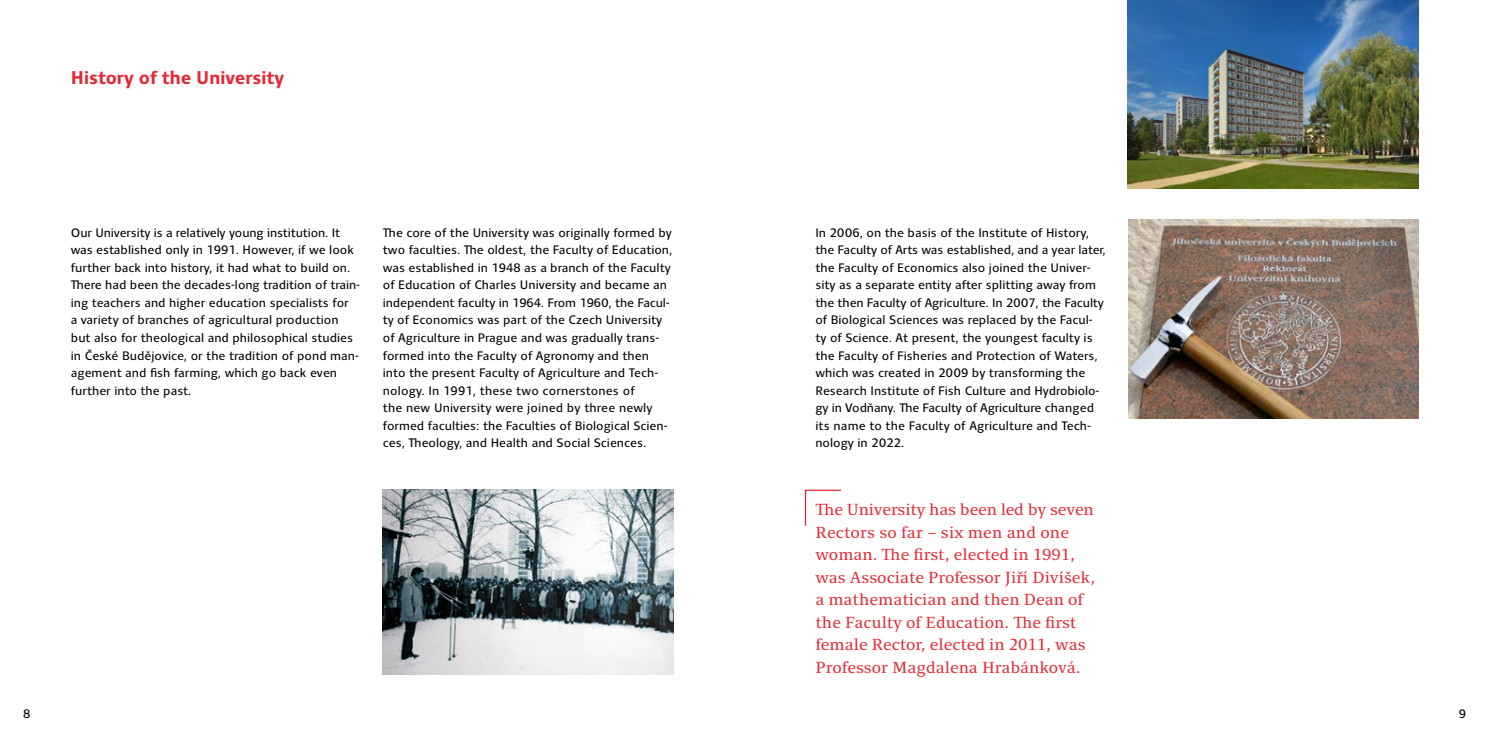
<style>
.page{position:relative;width:1489px;height:745px;background:#fff}
.page>*{position:absolute;margin:0;border:0;box-sizing:border-box;transform-origin:0 0}
.t1{font:700 18.75px "Clara Sans";color:#e62733}
.t2{font:16.25px/22.5px "Clara Serif";color:#e62733}
.t3{font:12.5px/17.5px "Clara Sans";color:#000}
</style>
<div class="page">
<img style="left:1127px;top:0;width:290px;height:188px">
<img style="left:1128px;top:219px;width:289px;height:199px">
<img style="left:383px;top:489px;width:290px;height:185px">
<svg style="left:804px;top:489px;width:37px;height:37px"></svg>
<h1 class="t1" style="left:71px;top:67px;width:215px">History of the University</h1>
<p class="t3" style="left:71px;top:224px;width:291px">Our University is a relatively young institution. It was established only in 1991. However, if we look further back into history, it had what to build on.<br>There had been the decades-long tradition of train&shy;ing teachers and higher education specialists for<br>a variety of branches of agricultural production but also for theological and philosophical studies in České Budějovice, or the tradition of pond man&shy;agement and fish farming, which go back even further into the past.</p>
<p class="t3" style="left:383px;top:224px;width:291px">The core of the University was originally formed by two faculties. The oldest, the Faculty of Education, was established in 1948 as a branch of the Faculty of Education of Charles University and became an independent faculty in 1964. From 1960, the Facul&shy;ty of Economics was part of the Czech University of Agriculture in Prague and was gradually trans&shy;formed into the Faculty of Agronomy and then into the present Faculty of Agriculture and Tech&shy;nology. In 1991, these two cornerstones of<br>the new University were joined by three newly formed faculties: the Faculties of Biological Scien&shy;ces, Theology, and Health and Social Sciences.</p>
<p class="t3" style="left:815px;top:224px;width:292px">In 2006, on the basis of the Institute of History, the Faculty of Arts was established, and a year later, the Faculty of Economics also joined the Univer&shy;sity as a separate entity after splitting away from the then Faculty of Agriculture. In 2007, the Faculty of Biological Sciences was replaced by the Facul&shy;ty of Science. At present, the youngest faculty is the Faculty of Fisheries and Protection of Waters, which was created in 2009 by transforming the Research Institute of Fish Culture and Hydrobiolo&shy;gy in Vodňany. The Faculty of Agriculture changed its name to the Faculty of Agriculture and Tech&shy;nology in 2022.</p>
<p class="t2" style="left:815px;top:498px;width:281px">The University has been led by seven Rectors so far – six men and one woman. The first, elected in 1991, was Associate Professor Jiří Divíšek, a mathematician and then Dean of the Faculty of Education. The first female Rector, elected in 2011, was Professor Magdalena Hrabánková.</p>
<p class="t3" style="left:23px;top:705px;width:9px">8</p>
<p class="t3" style="left:1458px;top:705px;width:9px">9</p>
</div>
